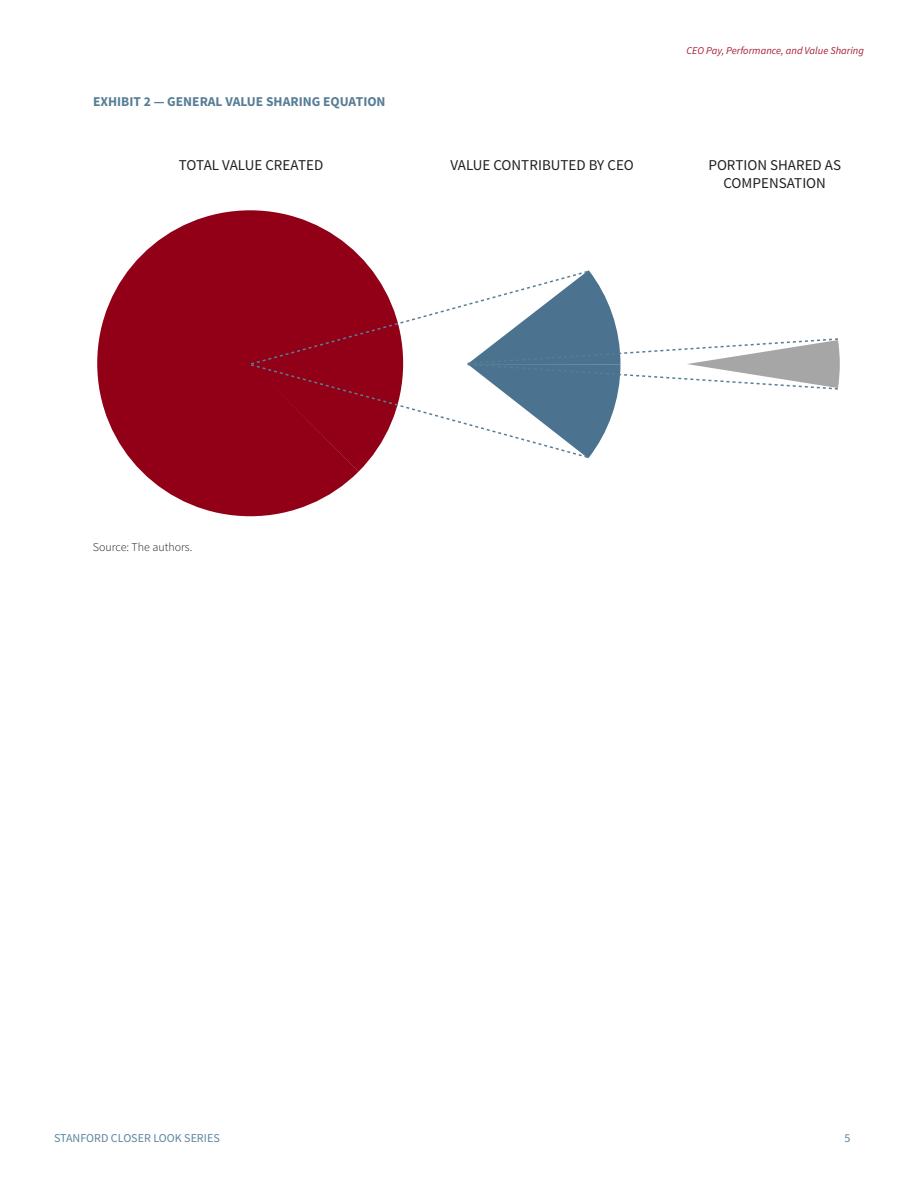
<style>
.page{position:relative;width:918px;height:1188px;background:#fff}
.page>*{position:absolute;margin:0;border:0;box-sizing:border-box;transform-origin:0 0}
.t1{font:15px/18px "Source Sans Pro";color:#231f20;text-align:center}
.t2{font:700 13.5px "Source Sans Pro";color:#577e95}
.t3{font:12px "Source Sans Pro";color:#5d859f}
.t4{font:300 12px "Source Sans Pro";color:#231f20}
.t5{font:italic 10.5px "Source Sans Pro";color:#a62035}
</style>
<div class="page">
<svg style="left:97px;top:210px;width:275px;height:306px;fill:#910016"></svg>
<svg style="left:249px;top:270px;width:591px;height:189px"></svg>
<p class="t2" style="left:93px;top:93px;width:294px">EXHIBIT 2 — GENERAL VALUE SHARING EQUATION</p>
<p class="t5" style="left:686px;top:44px;width:179px">CEO Pay, Performance, and Value Sharing</p>
<p class="t1" style="left:179px;top:157px;width:146px">TOTAL VALUE CREATED</p>
<p class="t1" style="left:450px;top:157px;width:185px">VALUE CONTRI BUTED BY CEO</p>
<p class="t1" style="left:708px;top:157px;width:134px">PORTION SHARED AS<br>COMPENSATION</p>
<p class="t4" style="left:93px;top:539px;width:101px">Source: The authors.</p>
<p class="t3" style="left:54px;top:1130px;width:166px">STANFORD CLOSER LOOK SERIES</p>
<p class="t3" style="left:845px;top:1130px;width:7px">5</p>
</div>
